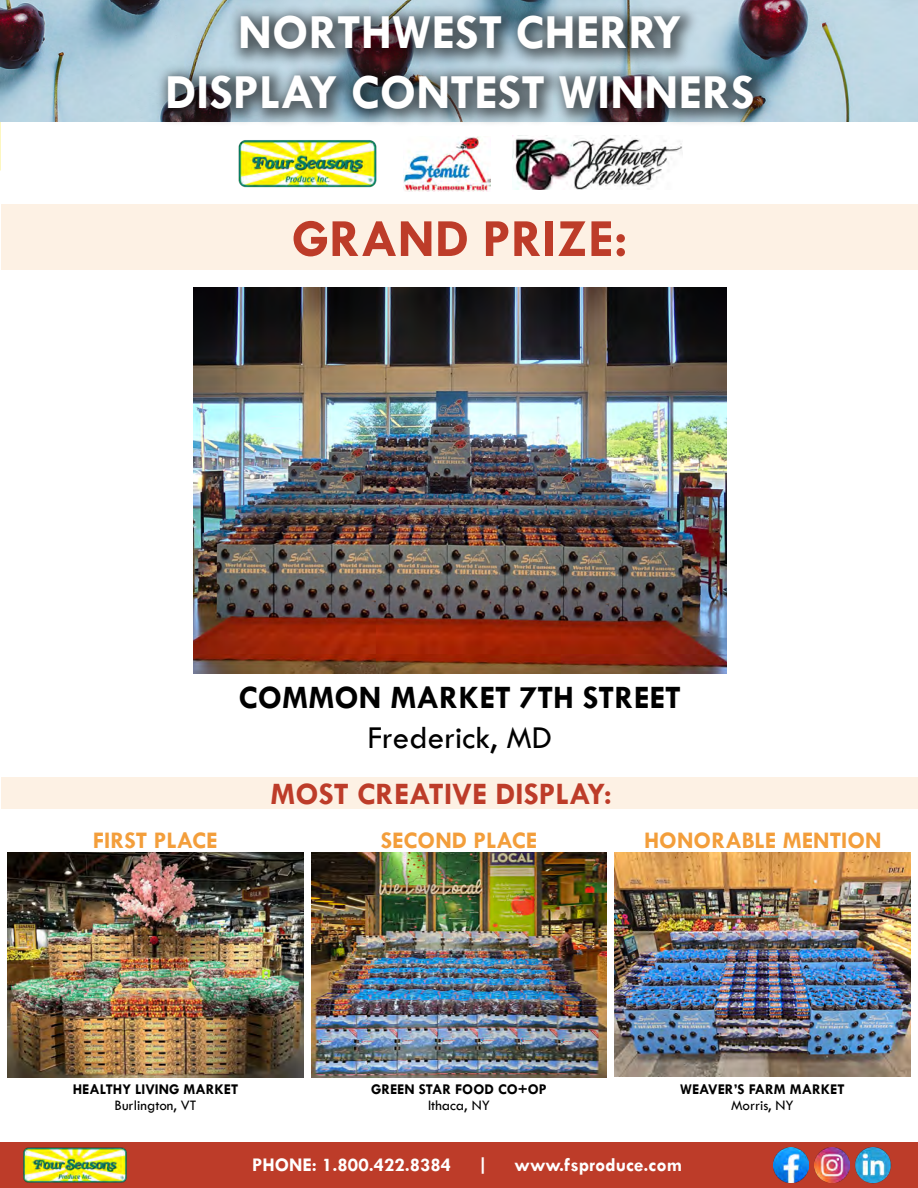
<style>
.page{position:relative;width:918px;height:1188px;background:#fff}
.page>*{position:absolute;margin:0;border:0;box-sizing:border-box;transform-origin:0 0}
.t1{font:700 54px "Tw Cen";color:#bd3c29}
.t2{font:700 49.5px/59.4px "Tw Cen";color:#fff;text-align:center}
.t3{font:700 33px "Tw Cen";color:#000}
.t4{font:33px "Tw Cen";color:#000}
.t5{font:700 31.5px "Tw Cen";color:#bd3c29}
.t6{font:700 24px "Tw Cen";color:#f39e3b}
.t7{font:700 19.5px "Tw Cen";color:#fff}
.t8{font:700 15px "Tw Cen";color:#000}
.t9{font:15px "Tw Cen";color:#000}
</style>
<div class="page">
<div style="left:1px;top:778px;width:917px;height:31px;background:#fdf1e4"></div>
<div style="left:1px;top:205px;width:917px;height:65px;background:#fdf1e4"></div>
<div style="left:0;top:1142px;width:918px;height:46px;background:#bd3c29"></div>
<img style="left:855px;top:1147px;width:37px;height:37px">
<img style="left:23px;top:1147px;width:104px;height:36px">
<img style="left:774px;top:1148px;width:35px;height:35px">
<img style="left:814px;top:1148px;width:35px;height:35px">
<img style="left:193px;top:287px;width:533px;height:386px">
<img style="left:8px;top:852px;width:296px;height:225px">
<img style="left:311px;top:852px;width:296px;height:225px">
<img style="left:614px;top:852px;width:296px;height:225px">
<img style="left:0;top:0;width:918px;height:122px">
<div style="left:155px;top:3px;width:617px;height:124px;background:#000;opacity:.55"></div>
<img style="left:404px;top:136px;width:86px;height:56px">
<img style="left:238px;top:140px;width:139px;height:48px">
<img style="left:512px;top:136px;width:171px;height:54px">
<h2 class="t2" style="left:165px;top:1px;width:591px">NORTHWEST CHERRY<br>DISPLAY CONTEST WINNERS</h2>
<h1 class="t1" style="left:292px;top:206px;width:337px">GRAND PRIZE:</h1>
<h3 class="t3" style="left:239px;top:678px;width:444px">COMMON MARKET 7TH STREET</h3>
<h3 class="t4" style="left:368px;top:717px;width:186px">Frederick, MD</h3>
<h3 class="t5" style="left:271px;top:775px;width:343px">MOST CREATIVE DISPLAY:</h3>
<h3 class="t6" style="left:93px;top:826px;width:126px">FIRST PLACE</h3>
<h3 class="t6" style="left:381px;top:826px;width:158px">SECOND PLACE</h3>
<h3 class="t6" style="left:644px;top:826px;width:239px">HONORABLE MENTION</h3>
<p class="t8" style="left:73px;top:1080px;width:167px">HEALTHY LIVING MARKET</p>
<p class="t9" style="left:115px;top:1096px;width:83px">Burlington, VT</p>
<p class="t8" style="left:371px;top:1080px;width:177px">GREEN STAR FOOD CO+OP</p>
<p class="t9" style="left:428px;top:1096px;width:63px">Ithaca, NY</p>
<p class="t8" style="left:680px;top:1080px;width:166px">WEAVER’S FARM MARKET</p>
<p class="t9" style="left:731px;top:1096px;width:64px">Morris, NY</p>
<h3 class="t7" style="left:252px;top:1153px;width:201px">PHONE: 1.800.422.8384</h3>
<h3 class="t7" style="left:477px;top:1153px;width:13px">|</h3>
<h3 class="t7" style="left:515px;top:1153px;width:169px">www.fsproduce.com</h3>
</div>
